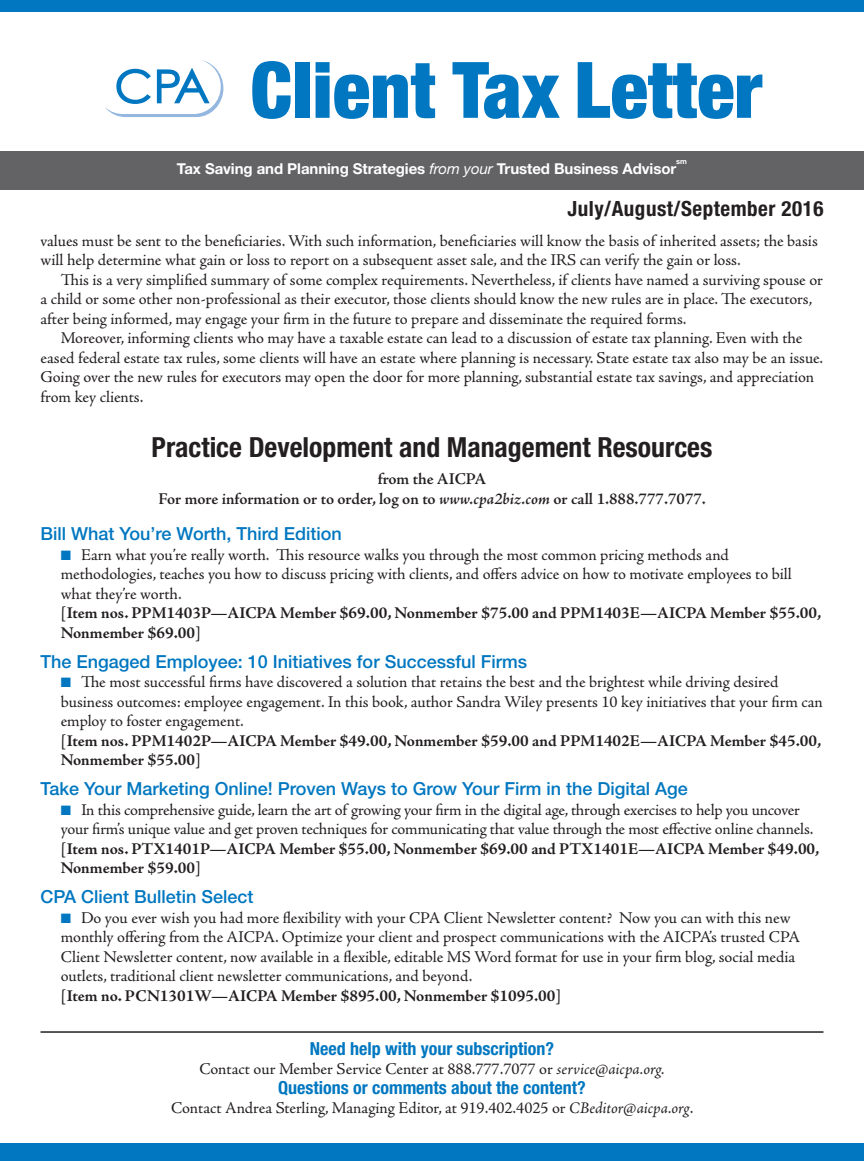
<style>
.page{position:relative;width:864px;height:1161px;background:#fff}
.page>*{position:absolute;margin:0;border:0;box-sizing:border-box;transform-origin:0 0}
.t1{font:900 condensed 78px "Helvetica Neue";color:#0077c0}
.t2{font:700 condensed 27.75px "Helvetica Neue";color:#231f20}
.t3{font:700 condensed 21px "Helvetica Neue";letter-spacing:.025em;color:#231f20}
.t4{font:500 18px "Helvetica Neue";color:#0077c0}
.t5{font:700 condensed 18px "Helvetica Neue";color:#0077c0}
.t6{font:16.5px/19.5px "Adobe Jenson Pro";letter-spacing:-.005em;color:#231f20}
.t7{font:700 16.5px/19.5px "Adobe Jenson Pro";color:#231f20}
.t8{font:600 16.5px/19.8px "Adobe Jenson Pro";letter-spacing:-.005em;color:#231f20;text-align:center}
.t9{font:700 15px "Helvetica Neue";letter-spacing:-.005em;color:#fff}
.t10{font:700 7.5px "Helvetica Neue";color:#fff}
.s1{font-style:italic}
.s2{color:#0077c0}
.s3{font-weight:400;font-style:italic}
</style>
<div class="page">
<div style="left:0;top:151px;width:864px;height:38px;background:#636366"></div>
<svg style="left:105px;top:60px;width:118px;height:57px"></svg>
<div style="left:0;top:0;width:864px;height:12px;background:#0077c0"></div>
<div style="left:0;top:1143px;width:864px;height:18px;background:#0077c0"></div>
<hr style="left:40px;top:1031px;width:784px;height:2px;background:#231f20">
<h1 class="t1" style="left:250px;top:42px;width:513px">Client Tax Letter</h1>
<p class="t10" style="left:676px;top:157px;width:12px">sm</p>
<p class="t3" style="left:568px;top:196px;width:257px">July/August/September 2016</p>
<p class="t6" style="left:40px;top:231px;width:779px">values must be sent to the beneficiaries. With such information, beneficiaries will know the basis of inherited assets; the basis will help determine what gain or loss to report on a subsequent asset sale, and the IRS can verify the gain or loss.</p>
<p class="t6" style="left:40px;top:270px;width:784px;text-indent:20px">This is a very simplified summary of some complex requirements. Nevertheless, if clients have named a surviving spouse or a child or some other non-professional as their executor, those clients should know the new rules are in place. The executors, after being informed, may engage your firm in the future to prepare and disseminate the required forms.</p>
<p class="t6" style="left:40px;top:329px;width:784px;text-indent:20px">Moreover, informing clients who may have a taxable estate can lead to a discussion of estate tax planning. Even with the eased federal estate tax rules, some clients will have an estate where planning is necessary. State estate tax also may be an issue.<br>Going over the new rules for executors may open the door for more planning, substantial estate tax savings, and appreciation from key clients.</p>
<h2 class="t2" style="left:152px;top:431px;width:562px">Practice Development and Management Resources</h2>
<p class="t8" style="left:159px;top:469px;width:549px">from the AICPA<br>For more information or to order, log on to <span class="s1">www.cpa2biz.com</span> or call 1.888.777.7077.</p>
<p class="t4" style="left:40px;top:523px;width:303px">Bill What You’re Worth, Third Edition</p>
<p class="t6" style="left:61px;top:545px;width:733px"><span class="s2">■</span> Earn what you’re really worth. This resource walks you through the most common pricing methods and methodologies, teaches you how to discuss pricing with clients, and offers advice on how to motivate employees to bill what they’re worth.</p>
<p class="t7" style="left:61px;top:604px;width:762px">[Item nos. PPM1403P—AICPA Member $69.00, Nonmember $75.00 and PPM1403E—AICPA Member $55.00,<br>Nonmember $69.00]</p>
<p class="t4" style="left:40px;top:651px;width:488px">The Engaged Employee: 10 Initiatives for Successful Firms</p>
<p class="t6" style="left:61px;top:673px;width:764px"><span class="s2">■</span> The most successful firms have discovered a solution that retains the best and the brightest while driving desired business outcomes: employee engagement. In this book, author Sandra Wiley presents 10 key initiatives that your firm can employ to foster engagement.</p>
<p class="t7" style="left:61px;top:731px;width:762px">[Item nos. PPM1402P—AICPA Member $49.00, Nonmember $59.00 and PPM1402E—AICPA Member $45.00,<br>Nonmember $55.00]</p>
<p class="t4" style="left:40px;top:778px;width:649px">Take Your Marketing Online! Proven Ways to Grow Your Firm in the Digital Age</p>
<p class="t6" style="left:61px;top:800px;width:754px"><span class="s2">■</span> In this comprehensive guide, learn the art of growing your firm in the digital age, through exercises to help you uncover your firm’s unique value and get proven techniques for communicating that value through the most effective online channels.</p>
<p class="t7" style="left:61px;top:839px;width:760px">[Item nos. PTX1401P—AICPA Member $55.00, Nonmember $69.00 and PTX1401E—AICPA Member $49.00,<br>Nonmember $59.00]</p>
<p class="t4" style="left:40px;top:886px;width:215px">CPA Client Bulletin Select</p>
<p class="t6" style="left:61px;top:908px;width:741px"><span class="s2">■</span> Do you ever wish you had more flexibility with your CPA Client Newsletter content? Now you can with this new monthly offering from the AICPA. Optimize your client and prospect communications with the AICPA’s trusted CPA Client Newsletter content, now available in a flexible, editable MS Word format for use in your firm blog, social media outlets, traditional client newsletter communications, and beyond.</p>
<p class="t7" style="left:61px;top:986px;width:502px">[Item no. PCN1301W—AICPA Member $895.00, Nonmember $1095.00]</p>
<p class="t5" style="left:310px;top:1038px;width:246px">Need help with your subscription?</p>
<p class="t6" style="left:199px;top:1060px;width:467px">Contact our Member Service Center at 888.777.7077 or <span class="s1">service@aicpa.org.</span></p>
<p class="t5" style="left:278px;top:1077px;width:309px">Questions or comments about the content?</p>
<p class="t6" style="left:171px;top:1099px;width:524px">Contact Andrea Sterling, Managing Editor, at 919.402.4025 or <span class="s1">CBeditor@aicpa.org</span>.</p>
<p class="t9" style="left:177px;top:159px;width:501px">Tax Saving and Planning Strategies <span class="s3">from your</span> Trusted Business Advisor</p>
</div>
